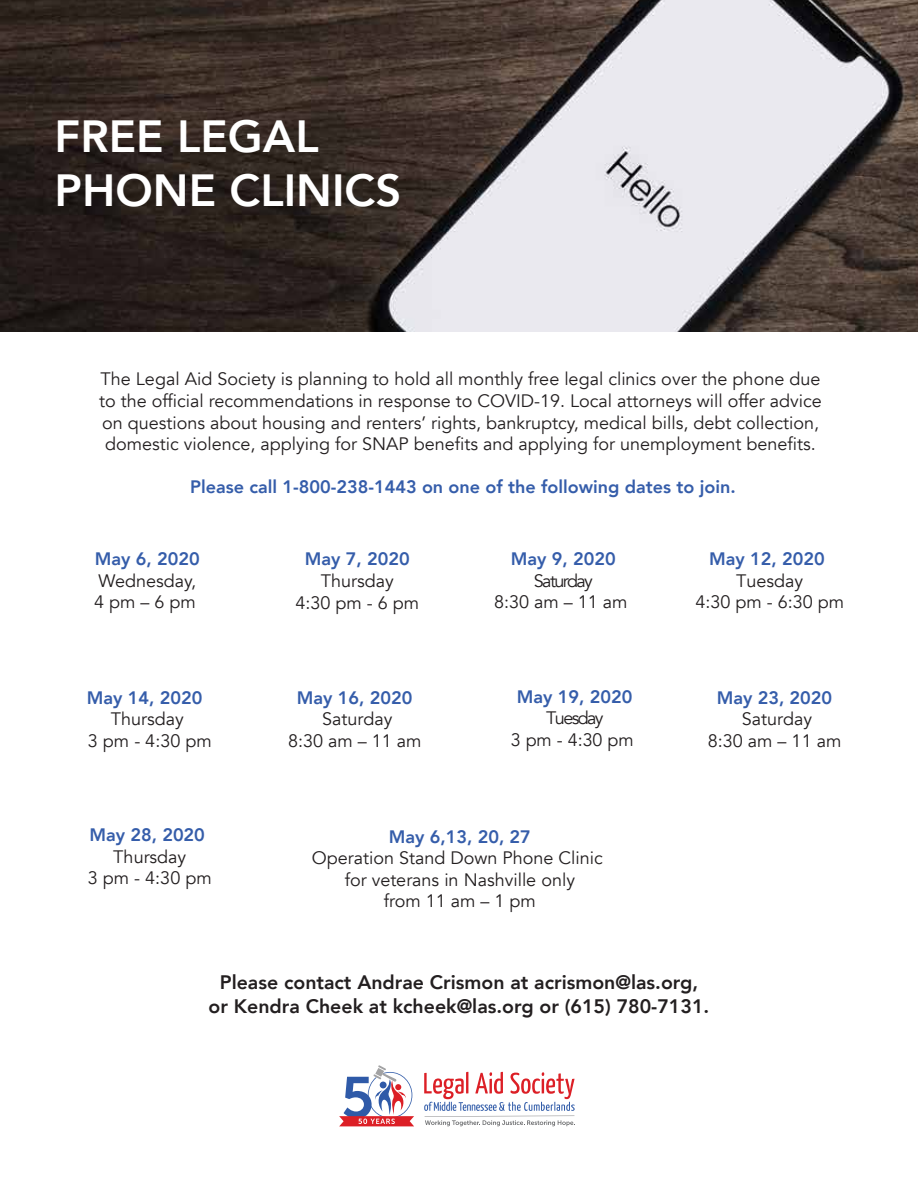
<style>
.page{position:relative;width:918px;height:1188px;background:#fff}
.page>*{position:absolute;margin:0;border:0;box-sizing:border-box;transform-origin:0 0}
.t1{font:800 45px/54px "Avenir";color:#fff}
.t2{font:800 19.5px/23.4px "Avenir";color:#231f20;text-align:center}
.t3{font:18px/21.6px "Avenir";color:#231f20;text-align:center}
.t4{font:800 18px "Avenir";color:#355daa}
.t5{font:18px/21.6px "Avenir";letter-spacing:-.09em;color:#231f20;text-align:center}
</style>
<div class="page">
<img style="left:0;top:0;width:918px;height:331px">
<svg style="left:424px;top:1072px;width:151px;height:54px"></svg>
<svg style="left:339px;top:1065px;width:75px;height:61px"></svg>
<h1 class="t1" style="left:55px;top:110px;width:348px">FREE LEGAL<br>PHONE CLINICS</h1>
<p class="t3" style="left:99px;top:369px;width:724px">The Legal Aid Society is planning to hold all monthly free legal clinics over the phone due to the official recommendations in response to COVID-19. Local attorneys will offer advice on questions about housing and renters’ rights, bankruptcy, medical bills, debt collection, domestic violence, applying for SNAP benefits and applying for unemployment benefits.</p>
<p class="t4" style="left:190px;top:473px;width:547px">Please call 1-800-238-1443 on one of the following dates to join.</p>
<p class="t4" style="left:95px;top:545px;width:106px">May 6, 2020</p>
<p class="t3" style="left:94px;top:570px;width:104px;text-align:left">Wednesday,<br>4 pm – 6 pm</p>
<p class="t4" style="left:87px;top:684px;width:117px">May 14, 2020</p>
<p class="t3" style="left:88px;top:709px;width:125px">Thursday<br>3 pm - 4:30 pm</p>
<p class="t4" style="left:89px;top:821px;width:117px">May 28, 2020</p>
<p class="t3" style="left:88px;top:846px;width:125px">Thursday<br>3 pm - 4:30 pm</p>
<p class="t4" style="left:305px;top:545px;width:106px">May 7, 2020</p>
<p class="t3" style="left:295px;top:570px;width:125px">Thursday<br>4:30 pm - 6 pm</p>
<p class="t4" style="left:297px;top:684px;width:117px">May 16, 2020</p>
<p class="t3" style="left:288px;top:709px;width:135px">Saturday<br>8:30 am – 11 am</p>
<p class="t4" style="left:511px;top:545px;width:106px">May 9, 2020</p>
<p class="t5" style="left:494px;top:570px;width:135px">Saturday<br>8:30 am – 11 am</p>
<p class="t4" style="left:517px;top:683px;width:117px">May 19, 2020</p>
<p class="t5" style="left:511px;top:708px;width:124px">Tuesday<br>3 pm - 4:30 pm</p>
<p class="t4" style="left:389px;top:822px;width:144px">May 6,13, 20, 27</p>
<p class="t3" style="left:312px;top:847px;width:293px">Operation Stand Down Phone Clinic for veterans in Nashville only<br>from 11 am – 1 pm</p>
<p class="t4" style="left:709px;top:545px;width:117px">May 12, 2020</p>
<p class="t3" style="left:695px;top:570px;width:150px">Tuesday<br>4:30 pm - 6:30 pm</p>
<p class="t4" style="left:717px;top:684px;width:117px">May 23, 2020</p>
<p class="t3" style="left:708px;top:709px;width:135px">Saturday<br>8:30 am – 11 am</p>
<p class="t2" style="left:209px;top:971px;width:502px">Please contact Andrae Crismon at acrismon@las.org, or Kendra Cheek at kcheek@las.org or (615) 780-7131.</p>
</div>
